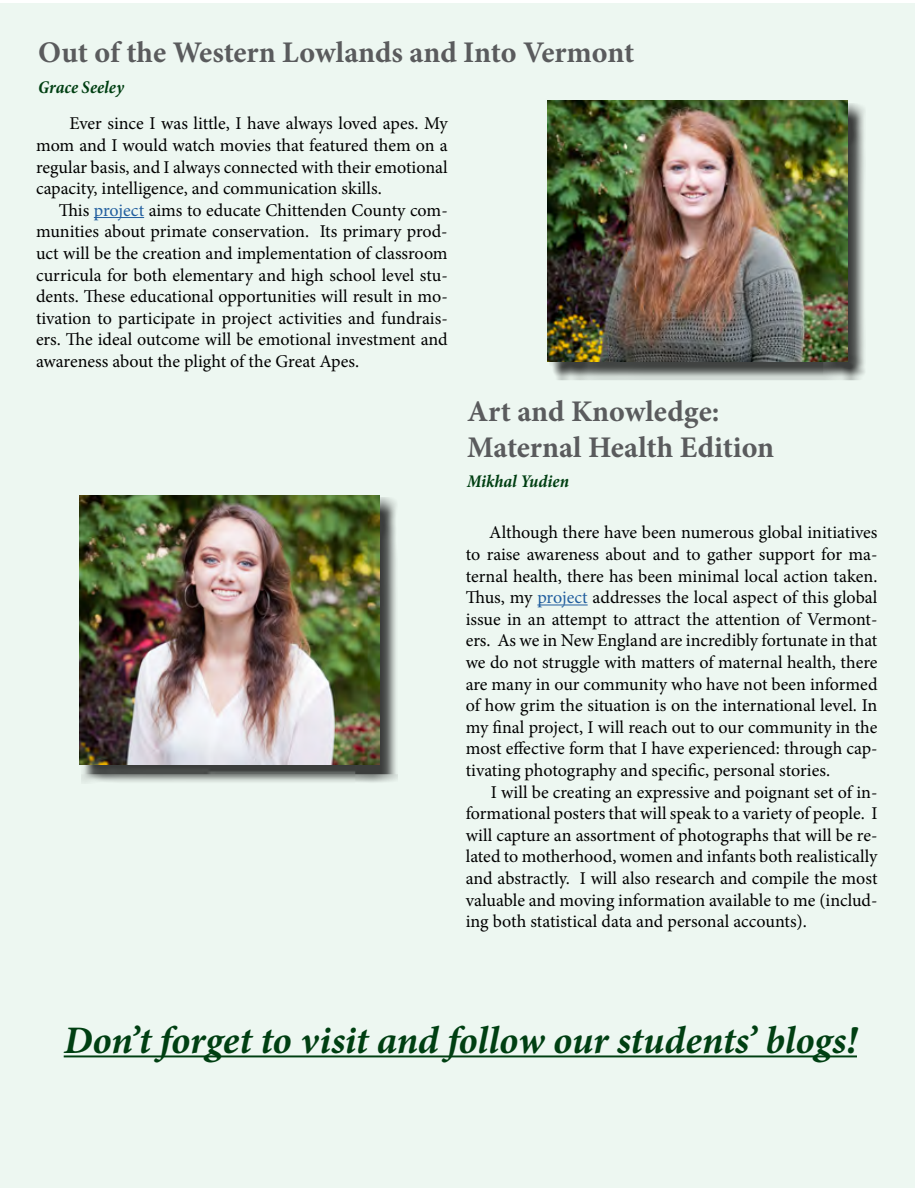
<style>
.page{position:relative;width:918px;height:1188px;background:#fff}
.page>*{position:absolute;margin:0;border:0;box-sizing:border-box;transform-origin:0 0}
.t1{font:italic 700 39px "Minion Pro";letter-spacing:-.005em;color:#003f12}
.t2{font:700 30px/36px "Minion Pro";color:#5a5b5d}
.t3{font:18px/21.6px "Minion Pro";color:#000;text-align:justify}
.t4{font:italic 700 condensed 18px "Minion Pro";letter-spacing:-.005em;color:#003f12}
.s1{color:#215e9e}
</style>
<div class="page">
<div style="left:0;top:3px;width:915px;height:1185px;background:#edf7f1"></div>
<hr style="left:94px;top:217px;width:50px;height:1px;background:#215e9e">
<hr style="left:537px;top:605px;width:51px;height:1px;background:#215e9e">
<div style="left:550px;top:103px;width:316px;height:277px;background:#000;opacity:.75"></div>
<img style="left:547px;top:101px;width:301px;height:261px">
<div style="left:81px;top:497px;width:317px;height:287px;background:#000;opacity:.75"></div>
<img style="left:79px;top:495px;width:300px;height:270px">
<hr style="left:64px;top:1055px;width:793px;height:2px;background:#003f12">
<h2 class="t2" style="left:38px;top:34px;width:598px">Out of the Western Lowlands and Into Vermont</h2>
<p class="t4" style="left:38px;top:75px;width:87px">Grace Seeley</p>
<p class="t3" style="left:36px;top:113px;width:413px;text-indent:33px">Ever since I was little, I have always loved apes. My mom and I would watch movies that featured them on a regular basis, and I always connected with their emotional capacity, intelligence, and communication skills.</p>
<p class="t3" style="left:36px;top:199px;width:413px;text-indent:23px">This <span class="s1">project</span> aims to educate Chittenden County com&shy;munities about primate conservation. Its primary prod&shy;uct will be the creation and implementation of classroom curricula for both elementary and high school level stu&shy;dents. These educational opportunities will result in mo&shy;tivation to participate in project activities and fundrais&shy;ers. The ideal outcome will be emotional investment and awareness about the plight of the Great Apes.</p>
<h2 class="t2" style="left:467px;top:393px;width:309px">Art and Knowledge:<br>Maternal Health Edition</h2>
<p class="t4" style="left:467px;top:469px;width:103px">Mikhal Yudien</p>
<p class="t3" style="left:466px;top:522px;width:413px;text-indent:24px">Although there have been numerous global initiatives to raise awareness about and to gather support for ma&shy;ternal health, there has been minimal local action taken.<br>Thus, my <span class="s1">project</span> addresses the local aspect of this global issue in an attempt to attract the attention of Vermont&shy;ers. As we in New England are incredibly fortunate in that we do not struggle with matters of maternal health, there are many in our community who have not been informed of how grim the situation is on the international level. In my final project, I will reach out to our community in the most effective form that I have experienced: through cap&shy;tivating photography and specific, personal stories.</p>
<p class="t3" style="left:466px;top:781px;width:413px;text-indent:25px">I will be creating an expressive and poignant set of in&shy;formational posters that will speak to a variety of people. I will capture an assortment of photographs that will be re&shy;lated to motherhood, women and infants both realistically and abstractly. I will also research and compile the most valuable and moving information available to me (includ&shy;ing both statistical data and personal accounts).</p>
<h1 class="t1" style="left:64px;top:1012px;width:795px">Don’t forget to visit and follow our students’ blogs!</h1>
</div>
